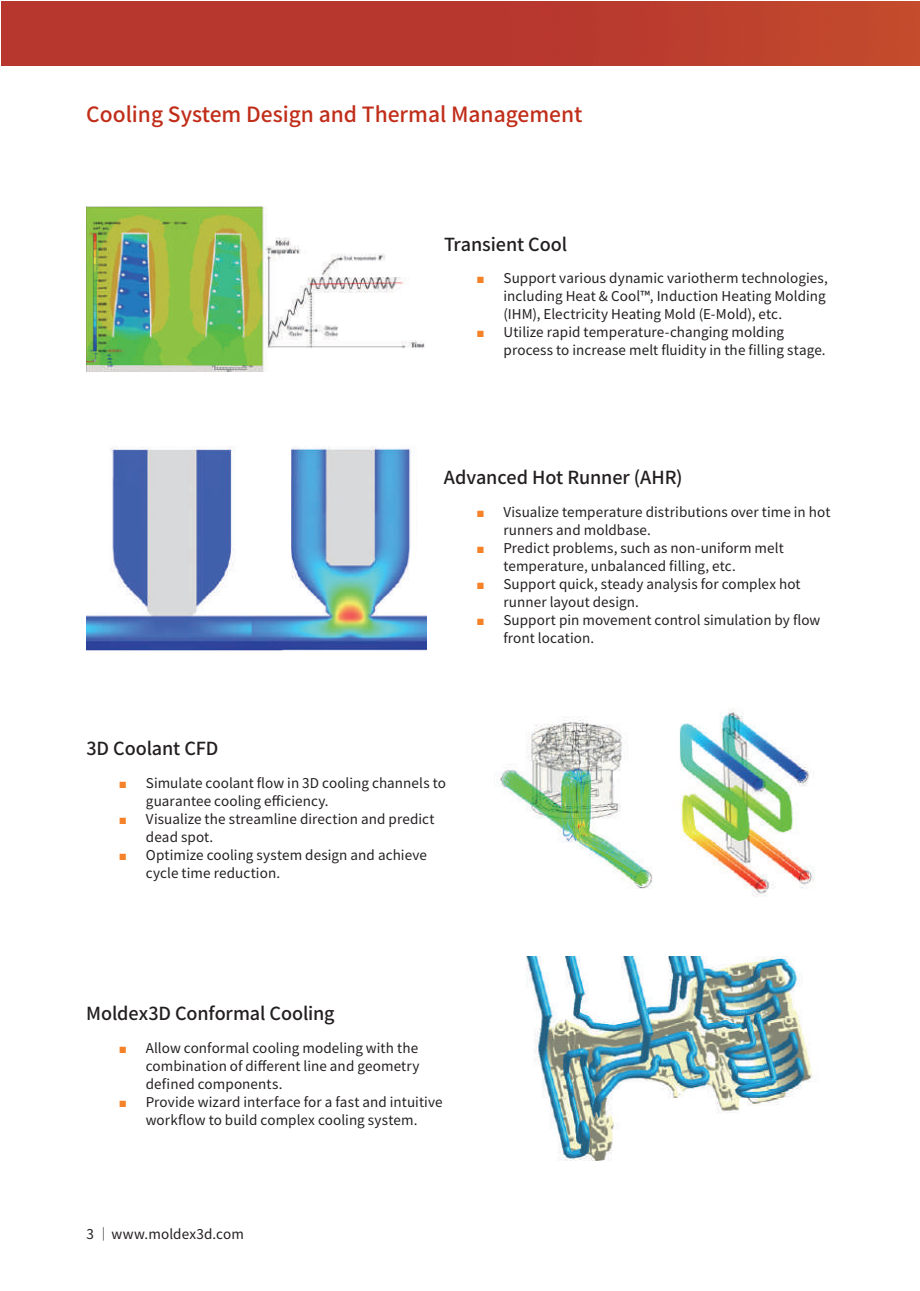
<style>
.page{position:relative;width:920px;height:1291px;background:#fff}
.page>*{position:absolute;margin:0;border:0;box-sizing:border-box;transform-origin:0 0}
.t1{font:500 21px "Noto Sans CJ Ktc";color:#c02d19}
.t2{font:500 18px "Noto Sans CJ Ktc";letter-spacing:-.005em;color:#231f20}
.t3{font:13.5px/18px "Noto Sans CJ Ktc";letter-spacing:.005em;color:#231f20}
.s1{font-family:"Arial";color:#f58229}
</style>
<div class="page">
<img style="left:1px;top:1px;width:919px;height:64px">
<img style="left:86px;top:446px;width:340px;height:205px">
<img style="left:86px;top:206px;width:339px;height:165px">
<img style="left:496px;top:717px;width:157px;height:171px">
<img style="left:679px;top:708px;width:136px;height:189px">
<img style="left:526px;top:957px;width:286px;height:204px">
<h1 class="t1" style="left:86px;top:102px;width:498px">Cooling System Design and Thermal Management</h1>
<h2 class="t2" style="left:444px;top:234px;width:125px">Transient Cool</h2>
<p class="t3" style="left:503px;top:270px;width:326px;text-indent:-27px"><span class="s1">■</span> Support various dynamic variotherm technologies, including Heat &amp; Cool™, Induction Heating Molding (IHM), Electricity Heating Mold (E-Mold), etc.</p>
<p class="t3" style="left:503px;top:324px;width:324px;text-indent:-27px"><span class="s1">■</span> Utilize rapid temperature-changing molding process to increase melt fluidity in the filling stage.</p>
<h2 class="t2" style="left:444px;top:467px;width:240px">Advanced Hot Runner (AHR)</h2>
<p class="t3" style="left:503px;top:503px;width:329px;text-indent:-27px"><span class="s1">■</span> Visualize temperature distributions over time in hot runners and moldbase.</p>
<p class="t3" style="left:503px;top:539px;width:282px;text-indent:-27px"><span class="s1">■</span> Predict problems, such as non-uniform melt temperature, unbalanced filling, etc.</p>
<p class="t3" style="left:503px;top:575px;width:299px;text-indent:-27px"><span class="s1">■</span> Support quick, steady analysis for complex hot runner layout design.</p>
<p class="t3" style="left:503px;top:611px;width:318px;text-indent:-27px"><span class="s1">■</span> Support pin movement control simulation by flow front location.</p>
<h2 class="t2" style="left:86px;top:739px;width:134px">3D Coolant CFD</h2>
<p class="t3" style="left:146px;top:774px;width:301px;text-indent:-27px"><span class="s1">■</span> Simulate coolant flow in 3D cooling channels to guarantee cooling efficiency.</p>
<p class="t3" style="left:146px;top:810px;width:290px;text-indent:-27px"><span class="s1">■</span> Visualize the streamline direction and predict dead spot.</p>
<p class="t3" style="left:146px;top:846px;width:282px;text-indent:-27px"><span class="s1">■</span> Optimize cooling system design and achieve cycle time reduction.</p>
<h2 class="t2" style="left:86px;top:1003px;width:250px">Moldex3D Conformal Cooling</h2>
<p class="t3" style="left:146px;top:1039px;width:275px;text-align:justify;text-indent:-27px"><span class="s1">■</span> Allow conformal cooling modeling with the combination of different line and geometry defined components.</p>
<p class="t3" style="left:119px;top:1093px;width:325px;text-align:center"><span class="s1">■</span> Provide wizard interface for a fast and intuitive workflow to build complex cooling system.</p>
<p class="t3" style="left:86px;top:1225px;width:159px">3 │www.moldex3d.com</p>
</div>
